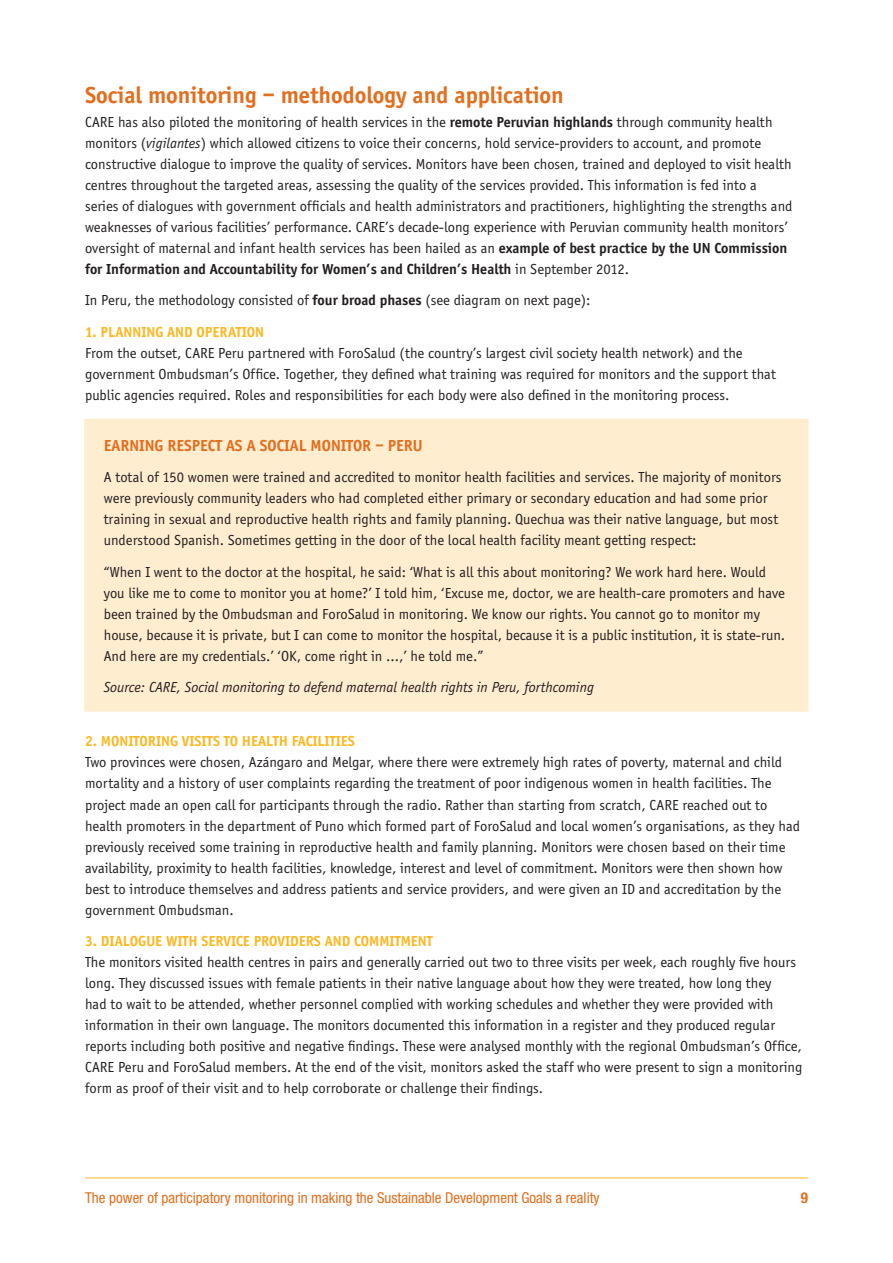
<style>
.page{position:relative;width:893px;height:1263px;background:#fff}
.page>*{position:absolute;margin:0;border:0;box-sizing:border-box;transform-origin:0 0}
.Text_Head_A{font:700 24px "Officina Sans";color:#e36e1e}
.Box_Head{font:700 16.5px "Officina Sans";color:#e36e1e}
.Text_NSA{font:15px/21px "Officina Sans";color:#231f20}
.Text{font:15px/21px "Officina Sans";color:#231f20}
.Text_Head_B{font:700 15px "Officina Sans";color:#fcb823}
.t1{font:condensed 15px "Helvetica Neue";color:#e36e1e}
.Text-2{font:italic 15px "Officina Sans";color:#231f20}
.t2{font:700 condensed 15px "Helvetica Neue";color:#e36e1e}
.s1{font-weight:700}
.s2{font-style:italic}
</style>
<div class="page">
<hr style="left:85px;top:1177px;width:723px;height:1px;background:#fcb823">
<div style="left:85px;top:420px;width:723px;height:291px;background:#ffedd0"></div>
<div style="left:84px;top:419px;width:725px;height:293px;border:2px solid #ffedd0"></div>
<p class="Text_Head_A" style="left:85px;top:80px;width:480px">Social monitoring – methodology and application</p>
<p class="Text_NSA" style="left:85px;top:112px;width:709px">CARE has also piloted the monitoring of health services in the <span class="s1">remote Peruvian highlands</span> through community health monitors (<span class="s2">vigilantes</span>) which allowed citizens to voice their concerns, hold service-providers to account, and promote constructive dialogue to improve the quality of services. Monitors have been chosen, trained and deployed to visit health centres throughout the targeted areas, assessing the quality of the services provided. This information is fed into a series of dialogues with government officials and health administrators and practitioners, highlighting the strengths and weaknesses of various facilities’ performance. CARE’s decade-long experience with Peruvian community health monitors’ oversight of maternal and infant health services has been hailed as an <span class="s1">example of best practice by the UN Commission for Information and Accountability for Women’s and Children’s Health</span> in September 2012.</p>
<p class="Text" style="left:85px;top:290px;width:507px">In Peru, the methodology consisted of <span class="s1">four broad phases</span> (see diagram on next page):</p>
<p class="Text_Head_B" style="left:85px;top:323px;width:181px">1. PLANNING AND OPERATION</p>
<p class="Text_NSA" style="left:85px;top:343px;width:692px">From the outset, CARE Peru partnered with ForoSalud (the country’s largest civil society health network) and the government Ombudsman’s Office. Together, they defined what training was required for monitors and the support that public agencies required. Roles and responsibilities for each body were also defined in the monitoring process.</p>
<p class="Box_Head" style="left:104px;top:435px;width:320px">EARNING RESPECT AS A SOCIAL MONITOR – PERU</p>
<p class="Text" style="left:104px;top:467px;width:679px">A total of 150 women were trained and accredited to monitor health facilities and services. The majority of monitors were previously community leaders who had completed either primary or secondary education and had some prior training in sexual and reproductive health rights and family planning. Quechua was their native language, but most understood Spanish. Sometimes getting in the door of the local health facility meant getting respect:</p>
<p class="Text" style="left:104px;top:561px;width:683px">“When I went to the doctor at the hospital, he said: ‘What is all this about monitoring? We work hard here. Would you like me to come to monitor you at home?’ I told him, ‘Excuse me, doctor, we are health-care promoters and have been trained by the Ombudsman and ForoSalud in monitoring. We know our rights. You cannot go to monitor my house, because it is private, but I can come to monitor the hospital, because it is a public institution, it is state-run.<br>And here are my credentials.’ ‘OK, come right in ...,’ he told me.”</p>
<p class="Text-2" style="left:104px;top:679px;width:492px">Source: CARE, Social monitoring to defend maternal health rights in Peru, forthcoming</p>
<p class="Text_Head_B" style="left:85px;top:732px;width:271px">2. MONITORING VISITS TO HEALTH FACILITIES</p>
<p class="Text_NSA" style="left:85px;top:752px;width:717px">Two provinces were chosen, Azángaro and Melgar, where there were extremely high rates of poverty, maternal and child mortality and a history of user complaints regarding the treatment of poor indigenous women in health facilities. The project made an open call for participants through the radio. Rather than starting from scratch, CARE reached out to health promoters in the department of Puno which formed part of ForoSalud and local women’s organisations, as they had previously received some training in reproductive health and family planning. Monitors were chosen based on their time availability, proximity to health facilities, knowledge, interest and level of commitment. Monitors were then shown how best to introduce themselves and address patients and service providers, and were given an ID and accreditation by the government Ombudsman.</p>
<p class="Text_Head_B" style="left:85px;top:932px;width:349px">3. DIALOGUE WITH SERVICE PROVIDERS AND COMMITMENT</p>
<p class="Text_NSA" style="left:85px;top:952px;width:719px">The monitors visited health centres in pairs and generally carried out two to three visits per week, each roughly five hours long. They discussed issues with female patients in their native language about how they were treated, how long they<br>had to wait to be attended, whether personnel complied with working schedules and whether they were provided with information in their own language. The monitors documented this information in a register and they produced regular reports including both positive and negative findings. These were analysed monthly with the regional Ombudsman’s Office, CARE Peru and ForoSalud members. At the end of the visit, monitors asked the staff who were present to sign a monitoring form as proof of their visit and to help corroborate or challenge their findings.</p>
<p class="t1" style="left:85px;top:1188px;width:516px">The power of participatory monitoring in making the Sustainable Development Goals a reality</p>
<p class="t2" style="left:801px;top:1188px;width:9px">9</p>
</div>
